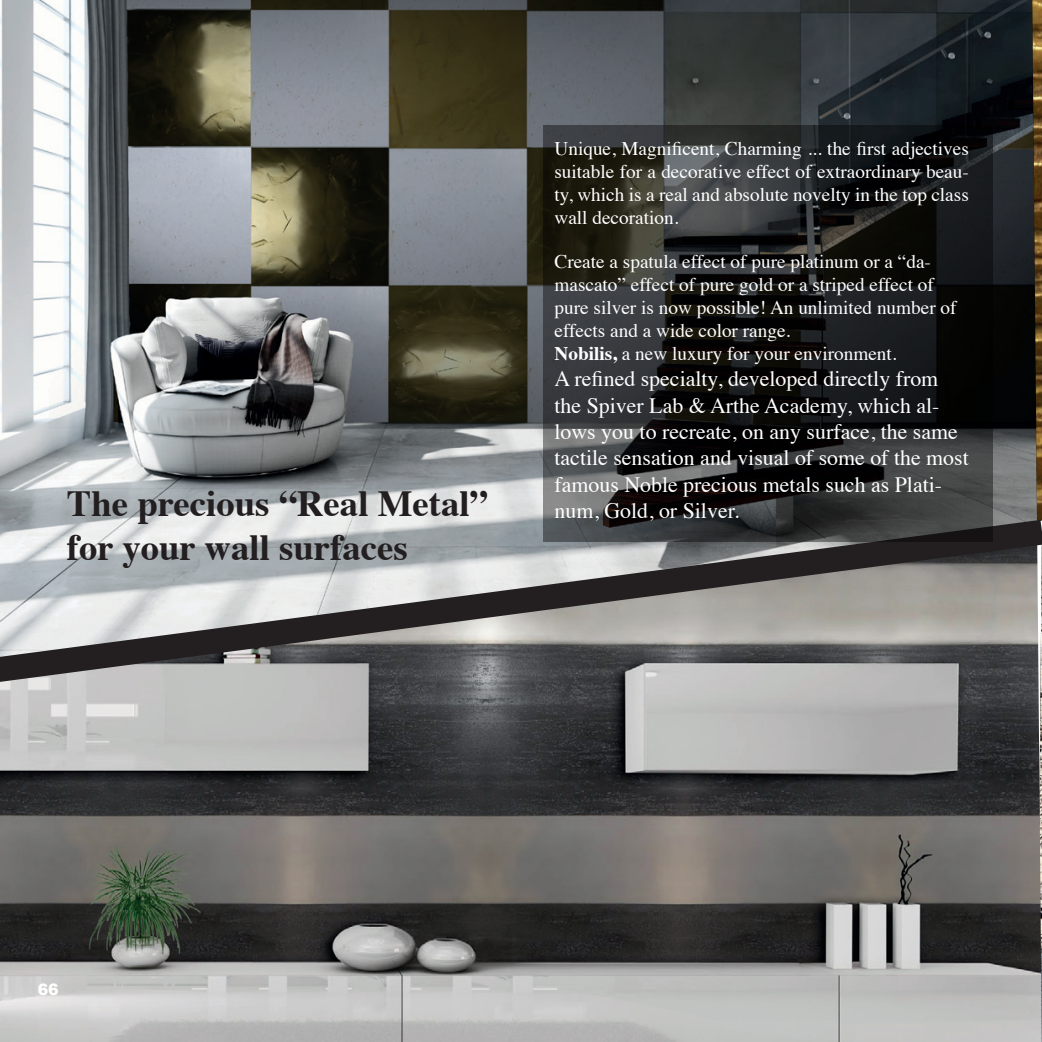
<style>
.page{position:relative;width:1042px;height:1042px;background:#fff}
.page>*{position:absolute;margin:0;border:0;box-sizing:border-box;transform-origin:0 0}
.t1{font:700 36.75px/44.1px "Times";color:#231f20}
.t2{font:21.88px/26.2px "Times";color:#fff}
.t3{font:19.25px/23.1px "Times";color:#fff;text-align:justify}
.t4{font:900 15.75px "Arial";color:#fff}
.s1{font-weight:700}
</style>
<div class="page">
<img style="left:0;top:0;width:1032px;height:520px">
<img style="left:1032px;top:0;width:10px;height:520px">
<img style="left:0;top:682px;width:1042px;height:360px">
<svg style="left:0;top:520px;width:1042px;height:162px;background:#949494"></svg>
<svg style="left:543px;top:125px;width:449px;height:417px;background:#242525"></svg>
<h1 class="t1" style="left:67px;top:478px;width:422px">The precious “Real Metal” for your wall surfaces</h1>
<p class="t3" style="left:554px;top:135px;width:416px">Unique, Magnificent, Charming ... the first adjectives suitable for a decorative effect of extraordinary beau&shy;ty, which is a real and absolute novelty in the top class wall decoration.</p>
<p class="t3" style="left:554px;top:248px;width:404px;text-align:left">Create a spatula effect of pure platinum or a “da&shy;mascato” effect of pure gold or a striped effect of pure silver is now possible! An unlimited number of effects and a wide color range.<br><span class="s1">Nobilis,</span> a new luxury for your environment.</p>
<p class="t2" style="left:554px;top:364px;width:416px">A refined specialty, developed directly from the Spiver Lab &amp; Arthe Academy, which al&shy;lows you to recreate, on any surface, the same tactile sensation and visual of some of the most famous Noble precious metals such as Plati&shy;num, Gold, or Silver.</p>
<p class="t4" style="left:38px;top:978px;width:23px">66</p>
</div>
